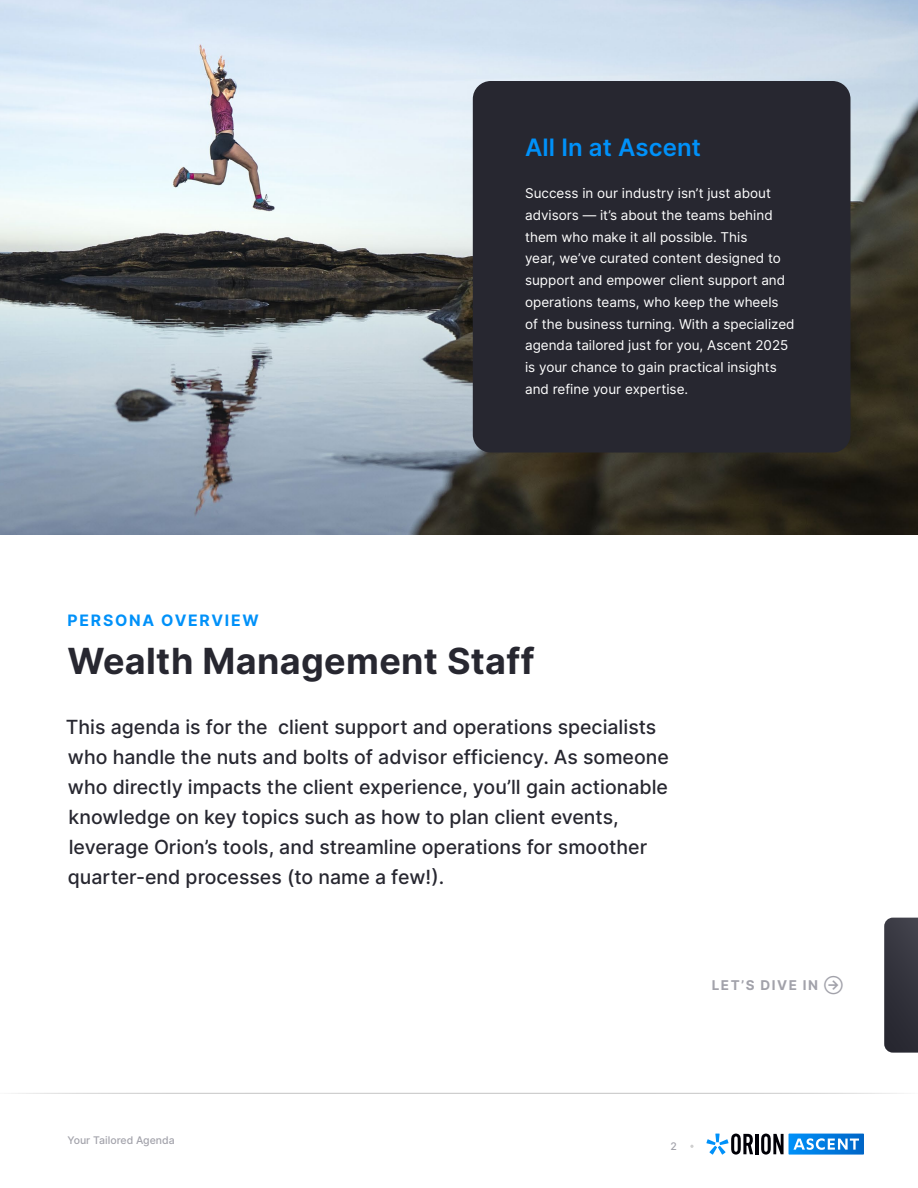
<style>
.page{position:relative;width:918px;height:1188px;background:#fff}
.page>*{position:absolute;margin:0;border:0;box-sizing:border-box;transform-origin:0 0}
.t1{font:700 36px "Inter";letter-spacing:.01em;color:#272730}
.t2{font:600 24px "Inter";letter-spacing:.005em;color:#0091f9}
.t3{font:500 19.5px/30px "Inter";color:#272730}
.t4{font:700 15.75px "Inter";letter-spacing:.11em;color:#0091f9}
.t5{font:13.5px/21.8px "Inter";color:#fff}
.t6{font:700 13.5px "Inter";letter-spacing:.11em;color:#a2a2aa}
.t7{font:500 10.5px "Inter";color:#a2a2aa}
</style>
<div class="page">
<hr style="left:0;top:1093px;width:918px;height:1px;background:#c3c3c3">
<svg style="left:706px;top:1134px;width:47px;height:21px"></svg>
<hr style="left:755px;top:1134px;width:4px;height:20px;background:#000007">
<svg style="left:761px;top:1134px;width:103px;height:21px"></svg>
<img style="left:0;top:0;width:918px;height:535px">
<div style="left:473px;top:81px;width:377px;height:372px;background:#272730;border-radius:18px"></div>
<svg style="left:884px;top:918px;width:34px;height:135px;background:#35353e"></svg>
<h2 class="t2" style="left:525px;top:130px;width:177px">All In at Ascent</h2>
<p class="t5" style="left:525px;top:182px;width:271px">Success in our industry isn’t just about advisors — it’s about the teams behind them who make it all possible. This<br>year, we’ve curated content designed to support and empower client support and operations teams, who keep the wheels of the business turning. With a specialized agenda tailored just for you, Ascent 2025 is your chance to gain practical insights and refine your expertise.</p>
<p class="t4" style="left:68px;top:608px;width:193px">PERSONA OVERVIEW</p>
<h1 class="t1" style="left:68px;top:634px;width:469px">Wealth Management Staff</h1>
<p class="t3" style="left:66px;top:712px;width:605px">This agenda is for the client support and operations specialists who handle the nuts and bolts of advisor efficiency. As someone who directly impacts the client experience, you’ll gain actionable knowledge on key topics such as how to plan client events, leverage Orion’s tools, and streamline operations for smoother quarter-end processes (to name a few!).</p>
<p class="t6" style="left:712px;top:975px;width:108px">LET’S DIVE IN</p>
<p class="t7" style="left:68px;top:1133px;width:109px">Your Tailored Agenda</p>
<p class="t7" style="left:670px;top:1139px;width:8px">2</p>
</div>
